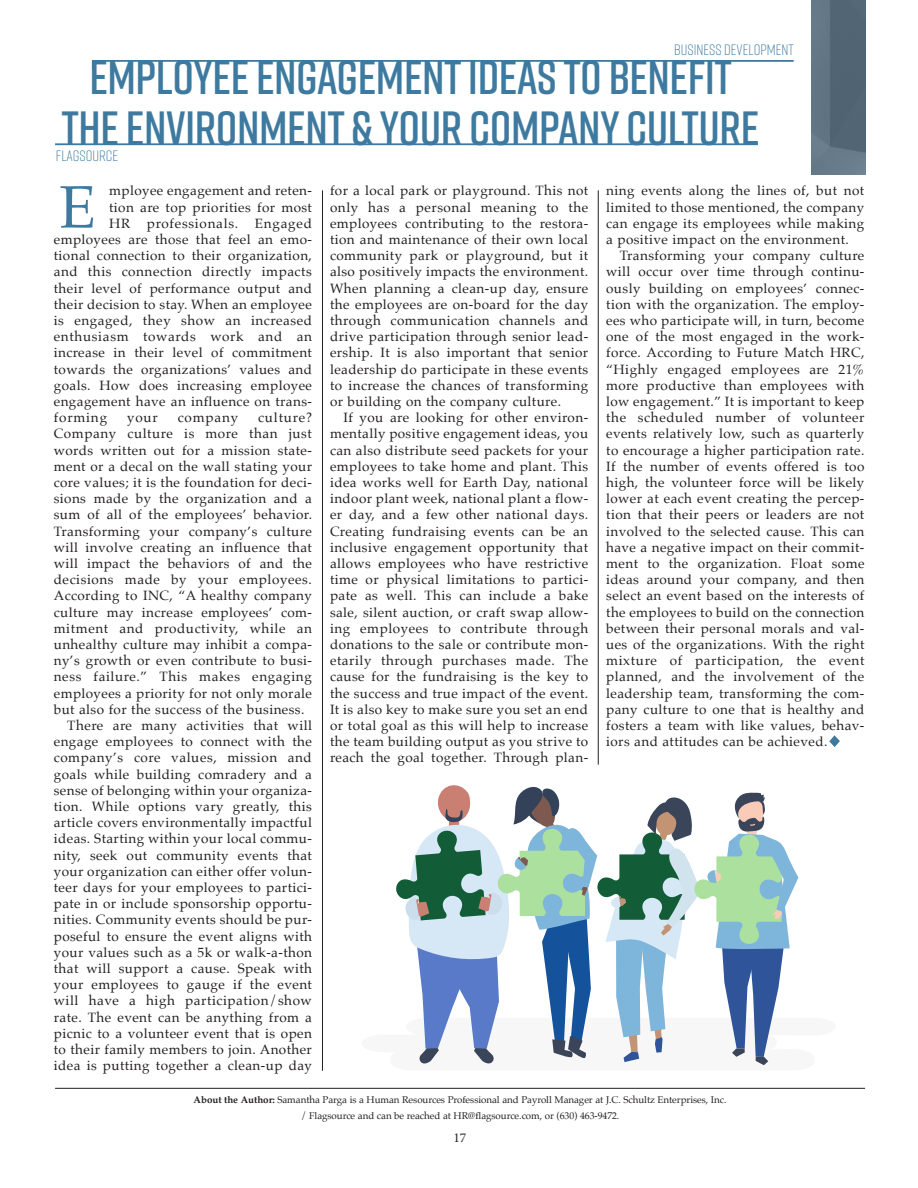
<style>
.page{position:relative;width:918px;height:1188px;background:#fff}
.page>*{position:absolute;margin:0;border:0;box-sizing:border-box;transform-origin:0 0}
.Drop_cap_1st_para{font:59.85px "Palatino";color:#3e7a9f}
.t1{font:600 48px "Rift";letter-spacing:-.01em;color:#3e7a9f}
.t2{font:300 15px "Rift";color:#3e7a9f}
.Drop_cap_1st_para-2{font:13.5px/16.2px "Palatino";letter-spacing:.03em;color:#231f20;text-align:justify}
.Drop_cap_1st_para-3{font:13.5px "Palatino";letter-spacing:.05em;color:#231f20}
.Drop_cap_1st_para-4{font:13.5px "Palatino";letter-spacing:.055em;color:#231f20}
.Drop_cap_1st_para-5{font:13.5px "Palatino";letter-spacing:.06em;color:#231f20}
.t3{font:13.5px "Minion Pro";color:#231f20}
.t4{font:9.75px "Palatino";letter-spacing:-.005em;color:#231f20}
.s1{font-weight:700}
</style>
<div class="page">
<img style="left:811px;top:0;width:54px;height:175px">
<hr style="left:92px;top:60px;width:702px;height:2px;background:#3e7a9f">
<hr style="left:55px;top:143px;width:703px;height:2px;background:#3e7a9f">
<hr style="left:55px;top:1088px;width:810px;height:1px;background:#231f20">
<svg style="left:829px;top:735px;width:11px;height:12px"></svg>
<hr style="left:322px;top:190px;width:1px;height:881px;background:#231f20">
<hr style="left:598px;top:190px;width:1px;height:575px;background:#231f20">
<svg style="left:92px;top:62px;width:4px;height:8px"></svg>
<svg style="left:396px;top:785px;width:403px;height:281px"></svg>
<p class="t2" style="left:674px;top:39px;width:121px">BUSINESS DEVELOPMENT</p>
<p class="t1" style="left:89px;top:43px;width:644px">EMPLOYEE ENGAGEMENT IDEAS TO BENEFIT</p>
<p class="t1" style="left:62px;top:94px;width:699px">THE ENVIRONMENT &amp; YOUR COMPANY CULTURE</p>
<p class="t2" style="left:56px;top:145px;width:64px">FLAGSOURCE</p>
<p class="Drop_cap_1st_para" style="left:59px;top:158px;width:38px">E</p>
<p class="Drop_cap_1st_para-2" style="left:109px;top:183px;width:204px">mployee engagement and reten-</p>
<p class="Drop_cap_1st_para-2" style="left:109px;top:199px;width:204px">tion are top priorities for most</p>
<p class="Drop_cap_1st_para-4" style="left:109px;top:212px;width:204px">HR professionals. Engaged</p>
<p class="Drop_cap_1st_para-2" style="left:54px;top:231px;width:260px">employees are those that feel an emo-</p>
<p class="Drop_cap_1st_para-2" style="left:54px;top:247px;width:260px">tional connection to their organization,</p>
<p class="Drop_cap_1st_para-2" style="left:54px;top:264px;width:260px">and this connection directly impacts</p>
<p class="Drop_cap_1st_para-2" style="left:54px;top:280px;width:260px">their level of performance output and</p>
<p class="Drop_cap_1st_para-2" style="left:54px;top:296px;width:260px">their decision to stay. When an employee</p>
<p class="Drop_cap_1st_para-2" style="left:54px;top:312px;width:260px">is engaged, they show an increased</p>
<p class="Drop_cap_1st_para-3" style="left:54px;top:325px;width:260px">enthusiasm towards work and an</p>
<p class="Drop_cap_1st_para-2" style="left:54px;top:345px;width:260px">increase in their level of commitment</p>
<p class="Drop_cap_1st_para-2" style="left:54px;top:361px;width:260px">towards the organizations’ values and</p>
<p class="Drop_cap_1st_para-2" style="left:54px;top:377px;width:260px">goals. How does increasing employee</p>
<p class="Drop_cap_1st_para-2" style="left:54px;top:393px;width:260px">engagement have an influence on trans-</p>
<p class="Drop_cap_1st_para-5" style="left:54px;top:406px;width:55px">forming</p>
<p class="Drop_cap_1st_para-2" style="left:127px;top:409px;width:32px">your</p>
<p class="Drop_cap_1st_para-5" style="left:178px;top:406px;width:62px">company</p>
<p class="Drop_cap_1st_para-2" style="left:54px;top:409px;width:260px;text-indent:204px">culture?<br>Company culture is more than just words written out for a mission state&shy;ment or a decal on the wall stating your core values; it is the foundation for deci&shy;sions made by the organization and a sum of all of the employees’ behavior.<br>Transforming your company’s culture will involve creating an influence that will impact the behaviors of and the decisions made by your employees.<br>According to INC, “A healthy company culture may increase employees’ com&shy;mitment and productivity, while an unhealthy culture may inhibit a compa&shy;ny’s growth or even contribute to busi&shy;ness failure.” This makes engaging employees a priority for not only morale but also for the success of the business.</p>
<p class="Drop_cap_1st_para-2" style="left:54px;top:717px;width:260px;text-indent:14px">There are many activities that will engage employees to connect with the company’s core values, mission and goals while building comradery and a sense of belonging within your organiza&shy;tion. While options vary greatly, this article covers environmentally impactful ideas. Starting within your local commu&shy;nity, seek out community events that your organization can either offer volun&shy;teer days for your employees to partici&shy;pate in or include sponsorship opportu&shy;nities. Community events should be pur&shy;poseful to ensure the event aligns with your values such as a 5k or walk-a-thon that will support a cause. Speak with your employees to gauge if the event will have a high participation/show rate. The event can be anything from a picnic to a volunteer event that is open to their family members to join. Another idea is putting together a clean-up day</p>
<p class="Drop_cap_1st_para-2" style="left:330px;top:183px;width:260px">for a local park or playground. This not only has a personal meaning to the employees contributing to the restora&shy;tion and maintenance of their own local community park or playground, but it also positively impacts the environment.<br>When planning a clean-up day, ensure the employees are on-board for the day through communication channels and drive participation through senior lead&shy;ership. It is also important that senior leadership do participate in these events to increase the chances of transforming or building on the company culture.</p>
<p class="Drop_cap_1st_para-2" style="left:330px;top:409px;width:260px;text-indent:14px">If you are looking for other environ&shy;mentally positive engagement ideas, you can also distribute seed packets for your employees to take home and plant. This idea works well for Earth Day, national indoor plant week, national plant a flow&shy;er day, and a few other national days.<br>Creating fundraising events can be an inclusive engagement opportunity that allows employees who have restrictive time or physical limitations to partici&shy;pate as well. This can include a bake sale, silent auction, or craft swap allow&shy;ing employees to contribute through donations to the sale or contribute mon&shy;etarily through purchases made. The cause for the fundraising is the key to the success and true impact of the event.<br>It is also key to make sure you set an end or total goal as this will help to increase the team building output as you strive to reach the goal together. Through plan-</p>
<p class="Drop_cap_1st_para-2" style="left:606px;top:183px;width:260px">ning events along the lines of, but not limited to those mentioned, the company can engage its employees while making a positive impact on the environment.</p>
<p class="Drop_cap_1st_para-2" style="left:606px;top:247px;width:260px;text-indent:14px">Transforming your company culture will occur over time through continu&shy;ously building on employees’ connec&shy;tion with the organization. The employ&shy;ees who participate will, in turn, become one of the most engaged in the work&shy;force. According to Future Match HRC, “Highly engaged employees are 21% more productive than employees with low engagement.” It is important to keep the scheduled number of volunteer events relatively low, such as quarterly to encourage a higher participation rate.<br>If the number of events offered is too high, the volunteer force will be likely lower at each event creating the percep&shy;tion that their peers or leaders are not involved to the selected cause. This can have a negative impact on their commit&shy;ment to the organization. Float some ideas around your company, and then select an event based on the interests of the employees to build on the connection between their personal morals and val&shy;ues of the organizations. With the right mixture of participation, the event planned, and the involvement of the leadership team, transforming the com&shy;pany culture to one that is healthy and fosters a team with like values, behav&shy;iors and attitudes can be achieved.</p>
<p class="t4" style="left:194px;top:1092px;width:534px"><span class="s1">About the Author:</span> Samantha Parga is a Human Resources Professional and Payroll Manager at J.C. Schultz Enterprises, Inc.</p>
<p class="t4" style="left:301px;top:1108px;width:320px">/ Flagsource and can be reached at HR@flagsource.com, or (630) 463-9472.</p>
<p class="t3" style="left:453px;top:1128px;width:14px">17</p>
</div>
